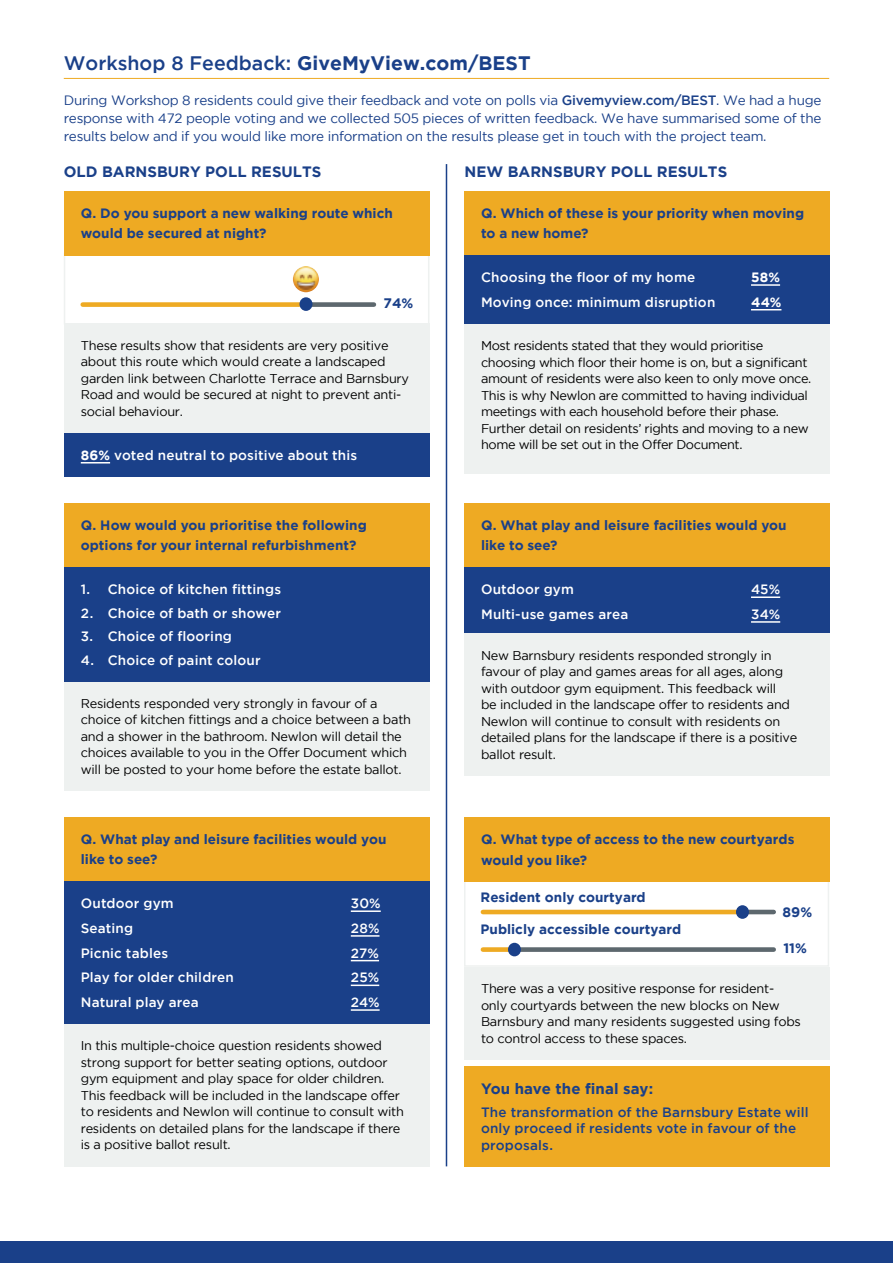
<style>
.page{position:relative;width:893px;height:1263px;background:#fff}
.page>*{position:absolute;margin:0;border:0;box-sizing:border-box;transform-origin:0 0}
.t1{font:700 19.5px "Gotham";color:#1a4089}
.t2{font:700 15px "Gotham";color:#1a4089}
.t3{font:700 13.8px "Gotham";color:#1a4089}
.t4{font:700 13.5px/20.2px "Gotham";letter-spacing:.005em;color:#1a4089}
.t5{font:500 13.5px "Gotham";letter-spacing:.01em;color:#fff}
.t6{font:13.5px/18px "Gotham";letter-spacing:-.02em;color:#1a4089;text-align:justify}
.t7{font:500 13.5px/16.5px "Gotham";letter-spacing:.01em;color:#1a4089}
.t8{font:700 13.5px "Gotham";color:#fff}
.t9{font:12.75px/16.5px "Gotham";letter-spacing:-.02em;color:#000}
.s1{font-weight:500}
.s2{font-weight:700}
</style>
<div class="page">
<div style="left:83px;top:302px;width:216px;height:5px;background:#eeaa23"></div>
<div style="left:302px;top:302px;width:72px;height:5px;background:#5d686e"></div>
<div style="left:299px;top:297px;width:13px;height:14px;background:#1a4089;border-radius:50%"></div>
<div style="left:64px;top:253px;width:365px;height:72px;border:2px solid #eef1f0"></div>
<div style="left:0;top:1242px;width:893px;height:21px;background:#1a4089"></div>
<div style="left:64px;top:191px;width:365px;height:64px;background:#eeaa23"></div>
<div style="left:64px;top:433px;width:365px;height:44px;background:#1a4089"></div>
<svg style="left:81px;top:462px;width:29px;height:1px"></svg>
<hr style="left:64px;top:78px;width:765px;height:1px;background:#eeaa23">
<div style="left:464px;top:191px;width:365px;height:64px;background:#eeaa23"></div>
<div style="left:464px;top:324px;width:365px;height:150px;background:#eef1f0"></div>
<div style="left:64px;top:324px;width:365px;height:109px;background:#eef1f0"></div>
<div style="left:64px;top:503px;width:365px;height:64px;background:#eeaa23"></div>
<div style="left:64px;top:682px;width:365px;height:109px;background:#eef1f0"></div>
<div style="left:64px;top:567px;width:365px;height:115px;background:#1a4089"></div>
<div style="left:64px;top:817px;width:365px;height:64px;background:#eeaa23"></div>
<div style="left:64px;top:881px;width:365px;height:143px;background:#1a4089"></div>
<hr style="left:351px;top:910px;width:30px;height:2px;background:#fff">
<hr style="left:351px;top:935px;width:28px;height:2px;background:#fff">
<svg style="left:351px;top:960px;width:28px;height:1px"></svg>
<hr style="left:351px;top:984px;width:28px;height:2px;background:#fff">
<hr style="left:351px;top:1009px;width:29px;height:2px;background:#fff">
<div style="left:64px;top:1024px;width:365px;height:142px;background:#eef1f0"></div>
<div style="left:464px;top:255px;width:365px;height:69px;background:#1a4089"></div>
<hr style="left:751px;top:284px;width:29px;height:2px;background:#fff">
<hr style="left:751px;top:309px;width:30px;height:1px;background:#fff">
<div style="left:464px;top:503px;width:365px;height:64px;background:#eeaa23"></div>
<div style="left:464px;top:567px;width:365px;height:69px;background:#1a4089"></div>
<hr style="left:751px;top:596px;width:29px;height:2px;background:#fff">
<hr style="left:751px;top:621px;width:29px;height:2px;background:#fff">
<div style="left:464px;top:633px;width:365px;height:142px;background:#eef1f0"></div>
<div style="left:464px;top:967px;width:365px;height:92px;background:#eef1f0"></div>
<hr style="left:483px;top:910px;width:258px;height:4px;background:#eeaa23">
<hr style="left:745px;top:910px;width:29px;height:4px;background:#5d686e">
<div style="left:736px;top:905px;width:13px;height:14px;background:#1a4089;border-radius:50%"></div>
<div style="left:483px;top:947px;width:29px;height:5px;background:#eeaa23"></div>
<div style="left:517px;top:947px;width:257px;height:5px;background:#5d686e"></div>
<div style="left:508px;top:943px;width:13px;height:13px;background:#1a4089;border-radius:50%"></div>
<div style="left:464px;top:876px;width:365px;height:91px;border:2px solid #eef1f0"></div>
<div style="left:464px;top:817px;width:365px;height:64px;background:#eeaa23"></div>
<div style="left:464px;top:1066px;width:365px;height:100px;background:#eeaa23"></div>
<hr style="left:446px;top:164px;width:1px;height:1002px;background:#1a4089">
<img style="left:293px;top:266px;width:26px;height:26px;border-radius:13px">
<h1 class="t1" style="left:64px;top:51px;width:468px"><span class="s1">Workshop 8 Feedback:</span> GiveMyView.com/BEST</h1>
<p class="t6" style="left:64px;top:91px;width:759px">During Workshop 8 residents could give their feedback and vote on polls via <span class="s1">Givemyview.com/BEST</span>. We had a huge response with 472 people voting and we collected 505 pieces of written feedback. We have summarised some of the results below and if you would like more information on the results please get in touch with the project team.</p>
<p class="t2" style="left:64px;top:163px;width:259px">OLD BARNSBURY POLL RESULTS</p>
<p class="t2" style="left:464px;top:163px;width:264px">NEW BARNSBURY POLL RESULTS</p>
<p class="t4" style="left:81px;top:203px;width:314px">Q. Do you support a new walking route which would be secured at night?</p>
<p class="t3" style="left:384px;top:295px;width:31px">74%</p>
<p class="t9" style="left:81px;top:337px;width:330px">These results show that residents are very positive about this route which would create a landscaped garden link between Charlotte Terrace and Barnsbury Road and would be secured at night to prevent anti&shy;social behaviour.</p>
<p class="t5" style="left:81px;top:447px;width:278px"><span class="s2">86%</span> voted neutral to positive about this</p>
<p class="t4" style="left:81px;top:515px;width:288px">Q. How would you prioritise the following options for your internal refurbishment?</p>
<p class="t5" style="left:81px;top:582px;width:202px">1. Choice of kitchen fittings</p>
<p class="t5" style="left:81px;top:605px;width:202px">2. Choice of bath or shower</p>
<p class="t5" style="left:81px;top:629px;width:153px">3. Choice of flooring</p>
<p class="t5" style="left:81px;top:652px;width:181px">4. Choice of paint colour</p>
<p class="t9" style="left:81px;top:695px;width:332px">Residents responded very strongly in favour of a choice of kitchen fittings and a choice between a bath and a shower in the bathroom. Newlon will detail the choices available to you in the Offer Document which will be posted to your home before the estate ballot.</p>
<p class="t4" style="left:81px;top:829px;width:307px">Q. What play and leisure facilities would you like to see?</p>
<p class="t5" style="left:81px;top:896px;width:94px">Outdoor gym</p>
<p class="t5" style="left:351px;top:896px;width:31px">30%</p>
<p class="t5" style="left:81px;top:920px;width:54px">Seating</p>
<p class="t5" style="left:351px;top:920px;width:30px">28%</p>
<p class="t5" style="left:81px;top:945px;width:89px">Picnic tables</p>
<p class="t5" style="left:351px;top:945px;width:30px">27%</p>
<p class="t5" style="left:81px;top:970px;width:155px">Play for older children</p>
<p class="t5" style="left:351px;top:970px;width:30px">25%</p>
<p class="t5" style="left:81px;top:994px;width:119px">Natural play area</p>
<p class="t5" style="left:351px;top:994px;width:30px">24%</p>
<p class="t9" style="left:81px;top:1037px;width:325px">In this multiple-choice question residents showed strong support for better seating options, outdoor gym equipment and play space for older children.<br>This feedback will be included in the landscape offer to residents and Newlon will continue to consult with residents on detailed plans for the landscape if there is a positive ballot result.</p>
<p class="t4" style="left:481px;top:203px;width:325px">Q. Which of these is your priority when moving to a new home?</p>
<p class="t5" style="left:481px;top:270px;width:216px">Choosing the floor of my home</p>
<p class="t8" style="left:751px;top:269px;width:31px">58%</p>
<p class="t5" style="left:481px;top:294px;width:236px">Moving once: minimum disruption</p>
<p class="t8" style="left:751px;top:294px;width:32px">44%</p>
<p class="t9" style="left:481px;top:337px;width:332px">Most residents stated that they would prioritise choosing which floor their home is on, but a significant amount of residents were also keen to only move once.<br>This is why Newlon are committed to having individual meetings with each household before their phase.<br>Further detail on residents’ rights and moving to a new home will be set out in the Offer Document.</p>
<p class="t4" style="left:481px;top:515px;width:307px">Q. What play and leisure facilities would you like to see?</p>
<p class="t5" style="left:481px;top:582px;width:94px">Outdoor gym</p>
<p class="t5" style="left:751px;top:582px;width:31px">45%</p>
<p class="t5" style="left:481px;top:606px;width:149px">Multi-use games area</p>
<p class="t5" style="left:751px;top:606px;width:31px">34%</p>
<p class="t9" style="left:481px;top:647px;width:318px">New Barnsbury residents responded strongly in favour of play and games areas for all ages, along with outdoor gym equipment. This feedback will<br>be included in the landscape offer to residents and Newlon will continue to consult with residents on detailed plans for the landscape if there is a positive ballot result.</p>
<p class="t4" style="left:481px;top:829px;width:315px">Q. What type of access to the new courtyards would you like?</p>
<p class="t4" style="left:481px;top:887px;width:167px">Resident only courtyard</p>
<p class="t4" style="left:481px;top:919px;width:202px">Publicly accessible courtyard</p>
<p class="t3" style="left:782px;top:904px;width:31px">89%</p>
<p class="t3" style="left:783px;top:940px;width:25px">11%</p>
<p class="t9" style="left:481px;top:980px;width:321px">There was a very positive response for resident&shy;only courtyards between the new blocks on New Barnsbury and many residents suggested using fobs to control access to these spaces.</p>
<p class="t2" style="left:481px;top:1080px;width:174px">You have the final say:</p>
<p class="t7" style="left:481px;top:1103px;width:329px">The transformation of the Barnsbury Estate will only proceed if residents vote in favour of the proposals.</p>
</div>
